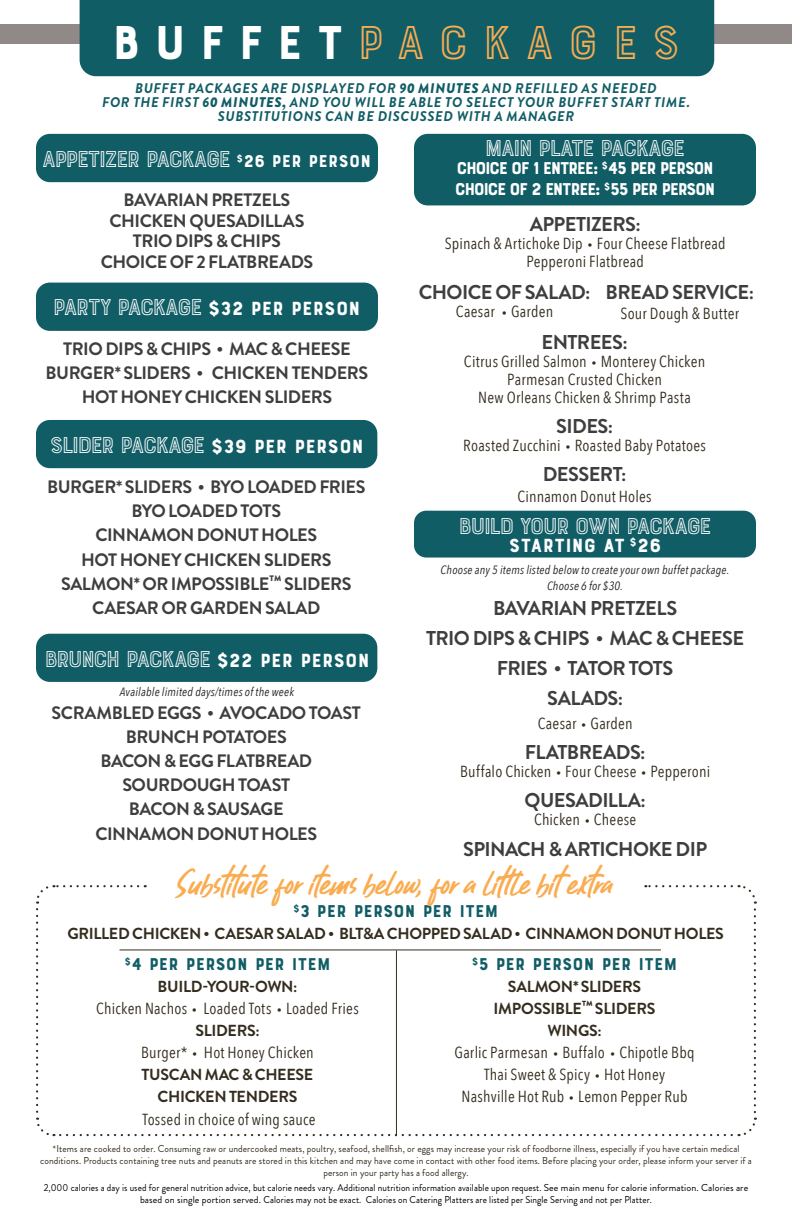
<style>
.page{position:relative;width:792px;height:1224px;background:#fff}
.page>*{position:absolute;margin:0;border:0;box-sizing:border-box;transform-origin:0 0}
.t1{font:700 50px "Bourton Outline";letter-spacing:.275em;color:#faac51}
.t2{font:31px "Guthen Bloots Slant";letter-spacing:.01em;color:#faac51}
.t3{font:700 24px "Bourton Outline";letter-spacing:-.08em;color:#fff}
.Paragraph_Style_2{font:700 20px "Brandon Grotesque";letter-spacing:-.03em;color:#3e3e3f}
.t4{font:20px "Bourton Base";letter-spacing:.015em;color:#fff}
.Paragraph_Style_2-2{font:700 18px "Brandon Grotesque";letter-spacing:-.025em;color:#3e3e3f}
.t5{font:18px "Bourton Base";letter-spacing:-.085em;color:#fff}
.t6{font:18px "Bourton Base";letter-spacing:.01em;color:#115d66}
.t7{font:18px "Bourton Base";letter-spacing:.02em;color:#fff}
.Paragraph_Style_2-3{font:16px/18px "Avenir Next Condensed";letter-spacing:.015em;color:#342d1f;text-align:center}
.t8{font:700 16px "Brandon Grotesque";letter-spacing:-.02em;color:#342d1f}
.t9{font:italic 700 14px/14px "Brandon Grotesque";letter-spacing:.045em;color:#115d66;text-align:center}
.t10{font:italic 12px/16px "Avenir Next Condensed";letter-spacing:.02em;color:#231f20;text-align:center}
.t11{font:10px/12px "Brandon Grotesque";letter-spacing:.01em;color:#342d1f;text-align:center;scale:.95 1}
.t12{font:10px/12px "Brandon Grotesque";letter-spacing:.01em;color:#000;text-align:center;scale:.93 1}
.s1{font-family:"Bourton Base";font-weight:400;color:#fff}
.s2{font-weight:900}
.s3{font-family:"Brandon Grotesque";font-weight:500;font-size:14px}
.s4{font-family:"Bourton Base";font-weight:400;font-size:20px}
.s5{font-family:"Minion Pro"}
</style>
<div class="page">
<div style="left:0;top:24px;width:792px;height:20px;background:#918988"></div>
<div style="left:80px;top:0;width:634px;height:76px;background:#115d66"></div>
<div style="left:36px;top:134px;width:342px;height:48px;background:#115d66;border-radius:14px"></div>
<div style="left:414px;top:134px;width:342px;height:71px;background:#115d66;border-radius:14px"></div>
<div style="left:414px;top:511px;width:342px;height:47px;background:#115d66;border-radius:12px"></div>
<div style="left:36px;top:420px;width:341px;height:48px;background:#115d66;border-radius:14px"></div>
<div style="left:36px;top:283px;width:342px;height:48px;background:#115d66;border-radius:14px"></div>
<svg style="left:36px;top:885px;width:721px;height:252px"></svg>
<hr style="left:396px;top:950px;width:1px;height:186px;background:#342d1f">
<hr style="left:120px;top:949px;width:541px;height:1px;background:#342d1f">
<div style="left:36px;top:634px;width:341px;height:48px;background:#115d66;border-radius:14px"></div>
<p class="t1" style="left:112px;top:12px;width:569px"><span class="s1">BUFFET</span>PACKAGES</p>
<p class="t9" style="left:102px;top:81px;width:589px">BUFFET PACKAGES ARE DISPLAYED FOR <span class="s2">90 MINUTES</span> AND REFILLED AS NEEDED<br>FOR THE FIRST <span class="s2">60 MINUTES,</span> AND YOU WILL BE ABLE TO SELECT YOUR BUFFET START TIME.<br>SUBSTITUTIONS CAN BE DISCUSSED WITH A MANAGER</p>
<p class="t3" style="left:42px;top:144px;width:190px">APPETIZER PACKAGE</p>
<p class="t7" style="left:236px;top:150px;width:136px"><sup>$</sup>26 PER PERSON</p>
<p class="t3" style="left:485px;top:133px;width:202px">MAIN PLATE PACKAGE</p>
<p class="t5" style="left:457px;top:157px;width:259px">CHOICE OF 1 ENTREE: <sup>$</sup>45 PER PERSON</p>
<p class="t5" style="left:455px;top:178px;width:262px">CHOICE OF 2 ENTREE: <sup>$</sup>55 PER PERSON</p>
<p class="Paragraph_Style_2-2" style="left:123px;top:187px;width:168px">BAVARIAN PRETZELS</p>
<p class="Paragraph_Style_2-2" style="left:109px;top:208px;width:197px">CHICKEN QUESADILLAS</p>
<p class="Paragraph_Style_2-2" style="left:133px;top:228px;width:149px">TRIO DIPS &amp; CHIPS</p>
<p class="Paragraph_Style_2-2" style="left:101px;top:249px;width:214px">CHOICE OF 2 FLATBREADS</p>
<p class="Paragraph_Style_2" style="left:530px;top:210px;width:113px">APPETIZERS:</p>
<p class="Paragraph_Style_2-3" style="left:445px;top:234px;width:282px">Spinach &amp; Artichoke Dip <span class="s3">•</span> Four Cheese Flatbread<br>Pepperoni Flatbread</p>
<p class="t3" style="left:53px;top:293px;width:309px">PARTY PACKAGE <span class="s4">$32 PER PERSON</span></p>
<p class="Paragraph_Style_2-2" style="left:63px;top:336px;width:289px">TRIO DIPS &amp; CHIPS • MAC &amp; CHEESE</p>
<p class="Paragraph_Style_2-2" style="left:46px;top:360px;width:324px">BURGER* SLIDERS • CHICKEN TENDERS</p>
<p class="Paragraph_Style_2-2" style="left:82px;top:384px;width:252px">HOT HONEY CHICKEN SLIDERS</p>
<p class="t3" style="left:50px;top:430px;width:315px">SLIDER PACKAGE <span class="s4">$39 PER PERSON</span></p>
<p class="Paragraph_Style_2-2" style="left:47px;top:474px;width:320px">BURGER* SLIDERS • BYO LOADED FRIES</p>
<p class="Paragraph_Style_2-2" style="left:131px;top:499px;width:151px">BYO LOADED TOTS</p>
<p class="Paragraph_Style_2-2" style="left:95px;top:523px;width:223px">CINNAMON DONUT HOLES</p>
<p class="Paragraph_Style_2-2" style="left:81px;top:547px;width:252px">HOT HONEY CHICKEN SLIDERS</p>
<p class="Paragraph_Style_2-2" style="left:61px;top:571px;width:292px">SALMON* OR IMPOSSIBLE™ SLIDERS</p>
<p class="Paragraph_Style_2-2" style="left:92px;top:595px;width:230px">CAESAR OR GARDEN SALAD</p>
<p class="t3" style="left:44px;top:644px;width:327px">BRUNCH PACKAGE <span class="s4">$22 PER PERSON</span></p>
<p class="Paragraph_Style_2-2" style="left:52px;top:700px;width:311px">SCRAMBLED EGGS • AVOCADO TOAST</p>
<p class="Paragraph_Style_2-2" style="left:126px;top:724px;width:163px">BRUNCH POTATOES</p>
<p class="Paragraph_Style_2-2" style="left:100px;top:748px;width:213px">BACON &amp; EGG FLATBREAD</p>
<p class="Paragraph_Style_2-2" style="left:122px;top:773px;width:169px">SOURDOUGH TOAST</p>
<p class="Paragraph_Style_2-2" style="left:129px;top:797px;width:156px">BACON &amp; SAUSAGE</p>
<p class="Paragraph_Style_2-2" style="left:95px;top:821px;width:223px">CINNAMON DONUT HOLES</p>
<p class="t10" style="left:120px;top:684px;width:176px">Available limited days/times of the week</p>
<p class="Paragraph_Style_2" style="left:419px;top:278px;width:173px">CHOICE OF SALAD:</p>
<p class="Paragraph_Style_2-3" style="left:456px;top:301px;width:99px">Caesar <span class="s3">•</span> Garden</p>
<p class="Paragraph_Style_2" style="left:606px;top:278px;width:150px">BREAD SERVICE:</p>
<p class="Paragraph_Style_2-3" style="left:620px;top:304px;width:120px">Sour Dough &amp; Butter</p>
<p class="Paragraph_Style_2" style="left:542px;top:328px;width:88px">ENTREES:</p>
<p class="Paragraph_Style_2-3" style="left:464px;top:352px;width:243px">Citrus Grilled Salmon <span class="s3">•</span> Monterey Chicken<br>Parmesan Crusted Chicken<br>New Orleans Chicken &amp; Shrimp Pasta</p>
<p class="Paragraph_Style_2" style="left:556px;top:412px;width:58px">SIDES:</p>
<p class="Paragraph_Style_2-3" style="left:463px;top:436px;width:244px">Roasted Zucchini <span class="s3">•</span> Roasted Baby Potatoes</p>
<p class="Paragraph_Style_2" style="left:543px;top:460px;width:85px">DESSERT:</p>
<p class="Paragraph_Style_2-3" style="left:518px;top:486px;width:136px">Cinnamon Donut Holes</p>
<p class="t3" style="left:459px;top:511px;width:255px">BUILD YOUR OWN PACKAGE</p>
<p class="t4" style="left:509px;top:533px;width:153px">STARTING AT <sup>$</sup>26</p>
<p class="t10" style="left:441px;top:561px;width:290px">Choose any 5 items listed below to create your own buffet package.<br>Choose 6 for $30.</p>
<p class="Paragraph_Style_2" style="left:493px;top:594px;width:186px">BAVARIAN PRETZELS</p>
<p class="Paragraph_Style_2" style="left:426px;top:624px;width:319px">TRIO DIPS &amp; CHIPS • MAC &amp; CHEESE</p>
<p class="Paragraph_Style_2" style="left:497px;top:654px;width:178px">FRIES • TATOR TOTS</p>
<p class="Paragraph_Style_2" style="left:547px;top:684px;width:77px">SALADS:</p>
<p class="Paragraph_Style_2-3" style="left:538px;top:714px;width:97px">Caesar <span class="s3">•</span> Garden</p>
<p class="Paragraph_Style_2" style="left:525px;top:738px;width:122px">FLATBREADS:</p>
<p class="Paragraph_Style_2-3" style="left:460px;top:762px;width:252px">Buffalo Chicken <span class="s3">•</span> Four Cheese <span class="s3">•</span> Pepperoni</p>
<p class="Paragraph_Style_2" style="left:525px;top:787px;width:123px">QUESADILLA:</p>
<p class="Paragraph_Style_2-3" style="left:534px;top:810px;width:104px">Chicken <span class="s3">•</span> Cheese</p>
<p class="Paragraph_Style_2" style="left:463px;top:835px;width:246px">SPINACH &amp; ARTICHOKE DIP</p>
<p class="t2" style="left:178px;top:864px;width:438px">Substitute for items below, for a little bit extra</p>
<p class="t6" style="left:293px;top:900px;width:207px"><sup>$</sup>3 PER PERSON PER ITEM</p>
<p class="t8" style="left:67px;top:922px;width:658px">GRILLED CHICKEN • CAESAR SALAD • BLT&amp;A CHOPPED SALAD • CINNAMON DONUT HOLES</p>
<p class="t6" style="left:125px;top:953px;width:207px"><sup>$</sup>4 PER PERSON PER ITEM</p>
<p class="t8" style="left:158px;top:975px;width:141px">BUILD-YOUR-OWN:</p>
<p class="Paragraph_Style_2-3" style="left:96px;top:999px;width:264px">Chicken Nachos <span class="s3">•</span> Loaded Tots <span class="s3">•</span> Loaded Fries</p>
<p class="t8" style="left:195px;top:1020px;width:66px">SLIDERS:</p>
<p class="Paragraph_Style_2-3" style="left:141px;top:1043px;width:174px">Burger* <span class="s3">•</span> Hot Honey Chicken</p>
<p class="t8" style="left:142px;top:1064px;width:173px">TUSCAN MAC &amp; CHEESE</p>
<p class="t8" style="left:157px;top:1086px;width:141px">CHICKEN TENDERS</p>
<p class="Paragraph_Style_2-3" style="left:142px;top:1109px;width:175px">Tossed in choice of wing sauce</p>
<p class="t6" style="left:472px;top:953px;width:207px"><sup>$</sup>5 PER PERSON PER ITEM</p>
<p class="t8" style="left:508px;top:975px;width:135px">SALMON* SLIDERS</p>
<p class="t8" style="left:494px;top:997px;width:163px">IMPOSSIBLE™ SLIDERS</p>
<p class="t8" style="left:547px;top:1020px;width:56px">WINGS:</p>
<p class="Paragraph_Style_2-3" style="left:455px;top:1043px;width:242px">Garlic Parmesan <span class="s3">•</span> Buffalo <span class="s3">•</span> Chipotle Bbq</p>
<p class="Paragraph_Style_2-3" style="left:484px;top:1065px;width:183px">Thai Sweet &amp; Spicy <span class="s3">•</span> Hot Honey</p>
<p class="Paragraph_Style_2-3" style="left:462px;top:1087px;width:227px">Nashville Hot Rub <span class="s3">•</span> Lemon Pepper Rub</p>
<p class="t11" style="left:40px;top:1142px;width:751px"><span class="s5">*</span>Items are cooked to order. Consuming raw or undercooked meats, poultry, seafood, shellfish, or eggs may increase your risk of foodborne illness, especially if you have certain medical conditions. Products containing tree nuts and peanuts are stored in this kitchen and may have come in contact with other food items. Before placing your order, please inform your server if a person in your party has a food allergy.</p>
<p class="t12" style="left:44px;top:1182px;width:759px">2,000 calories a day is used for general nutrition advice, but calorie needs vary. Additional nutrition information available upon request. See main menu for calorie information. Calories are based on single portion served. Calories may not be exact. Calories on Catering Platters are listed per Single Serving and not per Platter.</p>
</div>
